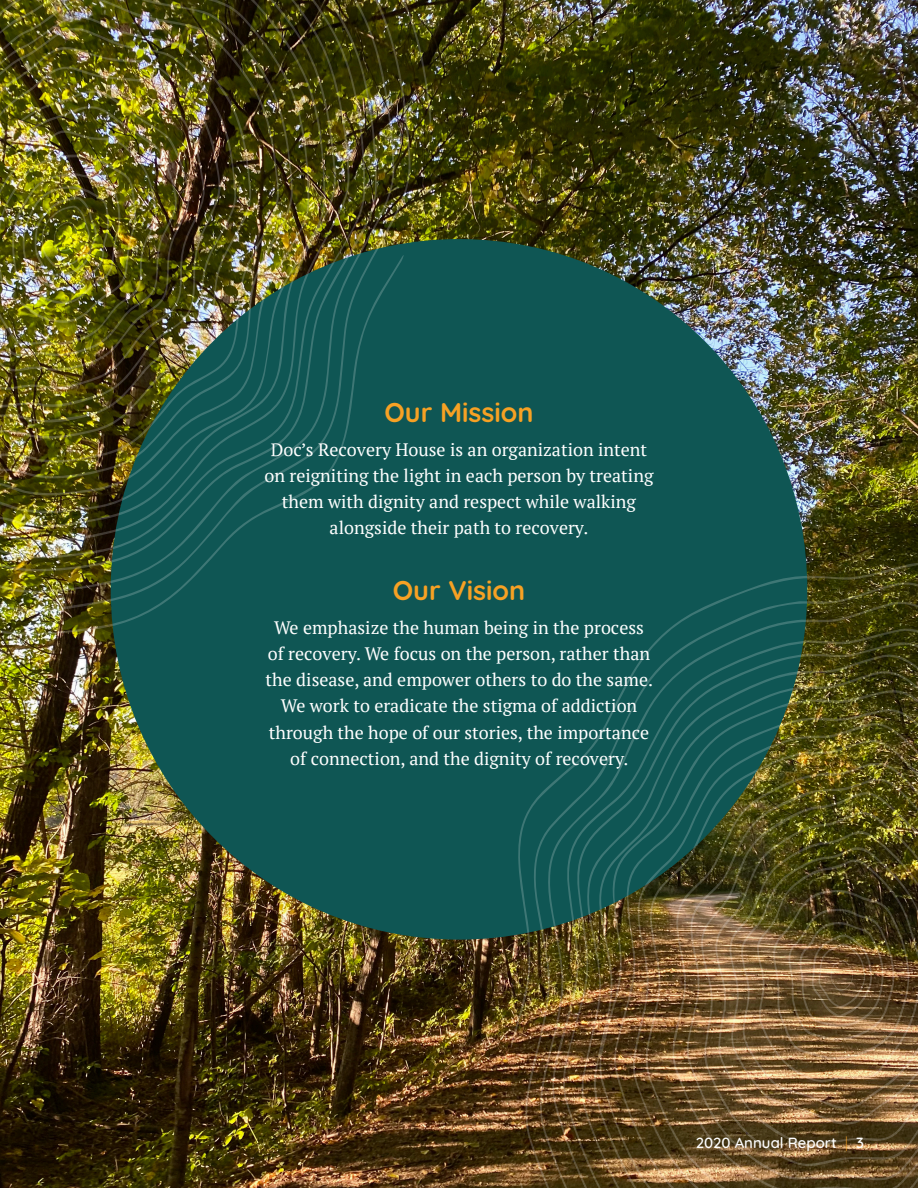
<style>
.page{position:relative;width:918px;height:1188px;background:#fff}
.page>*{position:absolute;margin:0;border:0;box-sizing:border-box;transform-origin:0 0}
.t1{font:700 27px "Quicksand";color:#f7a124}
.t2{font:18px/26.1px "PT Serif";color:#fff;text-align:center}
.t3{font:500 15px "Quicksand";color:#fff}
.s1{font-weight:300;color:#f7a124}
</style>
<div class="page">
<img style="left:0;top:0;width:918px;height:1188px">
<div style="left:111px;top:239px;width:696px;height:701px;background:#0f5654;border-radius:50%"></div>
<img style="left:511px;top:561px;width:407px;height:627px">
<svg style="left:520px;top:1182px;width:5px;height:6px"></svg>
<img style="left:525px;top:581px;width:393px;height:607px">
<svg style="left:539px;top:599px;width:379px;height:589px"></svg>
<img style="left:551px;top:627px;width:367px;height:561px">
<img style="left:562px;top:640px;width:356px;height:548px">
<img style="left:580px;top:653px;width:338px;height:535px">
<img style="left:593px;top:669px;width:325px;height:519px">
<img style="left:613px;top:708px;width:305px;height:480px">
<img style="left:632px;top:723px;width:286px;height:465px">
<img style="left:645px;top:739px;width:273px;height:449px">
<img style="left:671px;top:761px;width:247px;height:427px">
<img style="left:686px;top:777px;width:232px;height:404px">
<img style="left:701px;top:790px;width:217px;height:378px">
<img style="left:714px;top:810px;width:204px;height:339px">
<img style="left:729px;top:830px;width:189px;height:297px">
<img style="left:740px;top:846px;width:178px;height:265px">
<img style="left:757px;top:858px;width:161px;height:226px">
<img style="left:0;top:612px;width:149px;height:24px">
<img style="left:411px;top:0;width:20px;height:124px">
<img style="left:0;top:0;width:411px;height:612px">
<img style="left:0;top:0;width:395px;height:594px">
<img style="left:0;top:0;width:377px;height:572px">
<img style="left:0;top:0;width:365px;height:559px">
<img style="left:0;top:0;width:350px;height:543px">
<img style="left:0;top:0;width:336px;height:528px">
<img style="left:0;top:0;width:309px;height:496px">
<img style="left:0;top:0;width:293px;height:479px">
<img style="left:0;top:0;width:280px;height:463px">
<img style="left:0;top:14px;width:253px;height:425px">
<img style="left:0;top:26px;width:237px;height:397px">
<img style="left:0;top:46px;width:221px;height:362px">
<img style="left:0;top:65px;width:206px;height:326px">
<img style="left:0;top:88px;width:191px;height:284px">
<img style="left:0;top:104px;width:178px;height:254px">
<img style="left:0;top:130px;width:157px;height:216px">
<p class="t1" style="left:384px;top:390px;width:151px">Our Mission</p>
<p class="t2" style="left:264px;top:436px;width:391px">Doc’s Recovery House is an organization intent on reigniting the light in each person by treating them with dignity and respect while walking alongside their path to recovery.</p>
<p class="t1" style="left:393px;top:569px;width:134px">Our Vision</p>
<p class="t2" style="left:266px;top:614px;width:389px">We emphasize the human being in the process of recovery. We focus on the person, rather than the disease, and empower others to do the same.<br>We work to eradicate the stigma of addiction through the hope of our stories, the importance of connection, and the dignity of recovery.</p>
<p class="t3" style="left:696px;top:1130px;width:170px">2020 Annual Report <span class="s1">|</span> 3</p>
</div>
